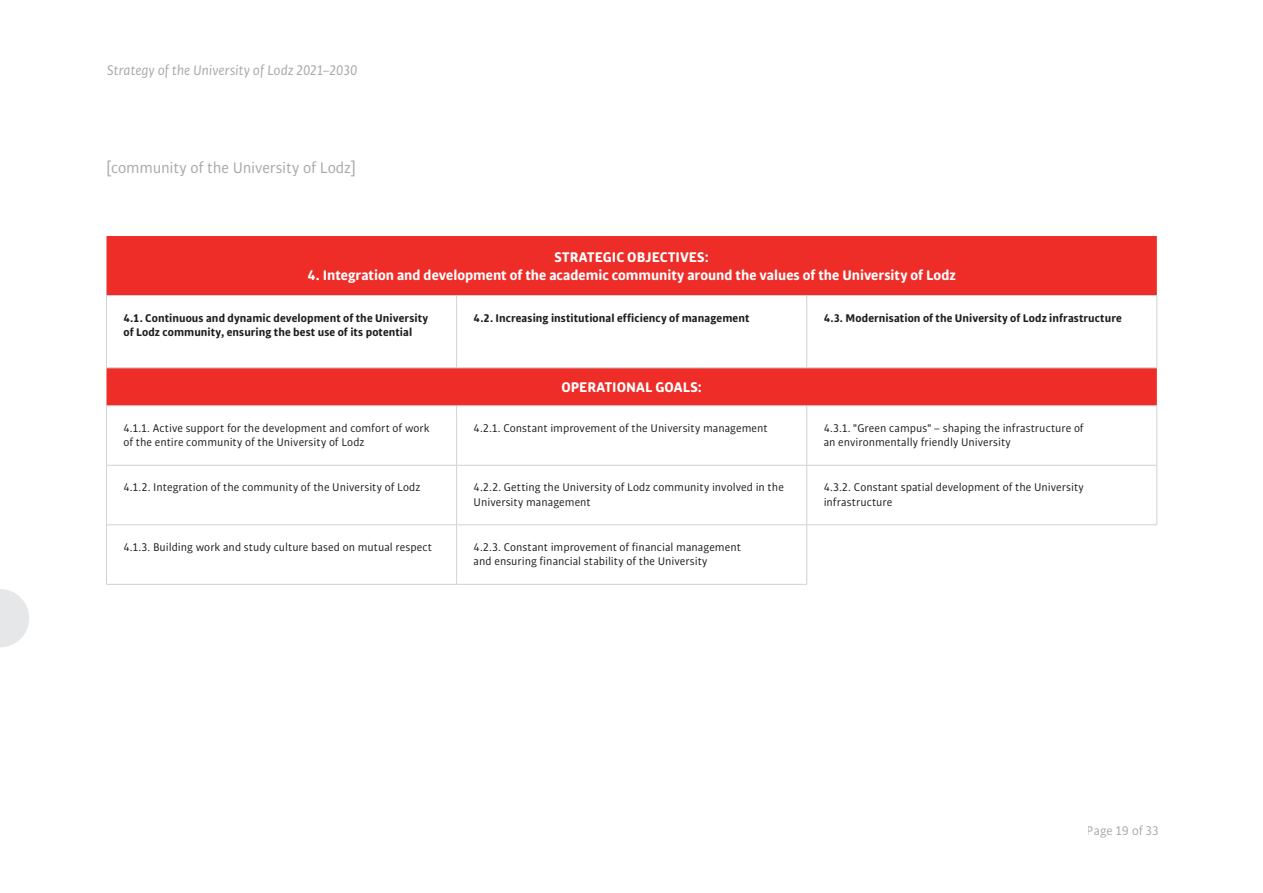
<style>
.page{position:relative;width:1263px;height:893px;background:#fff}
.page>*{position:absolute;margin:0;border:0;box-sizing:border-box;transform-origin:0 0}
.t1{font:16.5px "Bulo Rounded";letter-spacing:-.01em;color:#a8a9ad}
.t2{font:700 15px "Bulo Rounded";color:#fff}
.t3{font:italic 15px "Bulo Rounded";letter-spacing:-.005em;color:#939598}
.t4{font:13.5px "Bulo Rounded";color:#939598}
.t5{font:12px/14.4px "Bulo Rounded";color:#231f20}
.t6{font:700 12px/14.4px "Bulo Rounded";letter-spacing:.005em;color:#231f20}
</style>
<div class="page">
<svg style="left:0;top:589px;width:29px;height:58px"></svg>
<svg style="left:106px;top:236px;width:1051px;height:169px;fill:#ee2d28"></svg>
<hr style="left:456px;top:296px;width:1px;height:72px;background:#d1d2d4">
<hr style="left:806px;top:296px;width:1px;height:72px;background:#d1d2d4">
<hr style="left:456px;top:406px;width:1px;height:59px;background:#d1d2d4">
<hr style="left:106px;top:465px;width:351px;height:1px;background:#d1d2d4">
<hr style="left:457px;top:465px;width:350px;height:1px;background:#d1d2d4">
<hr style="left:456px;top:465px;width:1px;height:60px;background:#d1d2d4">
<hr style="left:807px;top:465px;width:350px;height:1px;background:#d1d2d4">
<hr style="left:456px;top:525px;width:1px;height:59px;background:#d1d2d4">
<hr style="left:106px;top:405px;width:351px;height:1px;background:#d1d2d4">
<hr style="left:106px;top:406px;width:1px;height:59px;background:#d1d2d4">
<hr style="left:457px;top:405px;width:350px;height:1px;background:#d1d2d4">
<hr style="left:106px;top:465px;width:1px;height:60px;background:#d1d2d4">
<hr style="left:106px;top:525px;width:351px;height:1px;background:#d1d2d4">
<hr style="left:106px;top:525px;width:1px;height:59px;background:#d1d2d4">
<hr style="left:457px;top:525px;width:350px;height:1px;background:#d1d2d4">
<hr style="left:806px;top:525px;width:1px;height:59px;background:#d1d2d4">
<hr style="left:106px;top:584px;width:351px;height:1px;background:#d1d2d4">
<hr style="left:457px;top:584px;width:350px;height:1px;background:#d1d2d4">
<hr style="left:807px;top:405px;width:350px;height:1px;background:#d1d2d4">
<hr style="left:806px;top:406px;width:1px;height:59px;background:#d1d2d4">
<hr style="left:1156px;top:406px;width:1px;height:59px;background:#d1d2d4">
<hr style="left:806px;top:465px;width:1px;height:60px;background:#d1d2d4">
<hr style="left:1156px;top:465px;width:1px;height:60px;background:#d1d2d4">
<hr style="left:807px;top:525px;width:350px;height:1px;background:#d1d2d4">
<hr style="left:106px;top:295px;width:351px;height:1px;background:#d1d2d4">
<hr style="left:106px;top:296px;width:1px;height:72px;background:#d1d2d4">
<hr style="left:457px;top:295px;width:350px;height:1px;background:#d1d2d4">
<hr style="left:807px;top:295px;width:350px;height:1px;background:#d1d2d4">
<hr style="left:1156px;top:296px;width:1px;height:72px;background:#d1d2d4">
<hr style="left:106px;top:368px;width:351px;height:1px;background:#d1d2d4">
<hr style="left:457px;top:368px;width:350px;height:1px;background:#d1d2d4">
<hr style="left:807px;top:368px;width:350px;height:1px;background:#d1d2d4">
<p class="t3" style="left:107px;top:61px;width:252px">Strategy of the University of Lodz 2021–2030</p>
<h1 class="t1" style="left:106px;top:157px;width:251px">[community of the University of Lodz]</h1>
<p class="t2" style="left:555px;top:248px;width:156px">STRATEGIC OBJECTIVES:</p>
<p class="t2" style="left:307px;top:266px;width:650px">4. Integration and development of the academic community around the values of the University of Lodz</p>
<p class="t6" style="left:123px;top:310px;width:306px">4.1. Continuous and dynamic development of the University of Lodz community, ensuring the best use of its potential</p>
<p class="t6" style="left:474px;top:310px;width:277px">4.2. Increasing institutional efficiency of management</p>
<p class="t6" style="left:824px;top:310px;width:300px">4.3. Modernisation of the University of Lodz infrastructure</p>
<p class="t2" style="left:561px;top:377px;width:142px">OPERATIONAL GOALS:</p>
<p class="t5" style="left:123px;top:421px;width:308px">4.1.1. Active support for the development and comfort of work of the entire community of the University of Lodz</p>
<p class="t5" style="left:474px;top:421px;width:296px">4.2.1. Constant improvement of the University management</p>
<p class="t5" style="left:824px;top:421px;width:261px">4.3.1. "Green campus" – shaping the infrastructure of an environmentally friendly University</p>
<p class="t5" style="left:123px;top:480px;width:298px">4.1.2. Integration of the community of the University of Lodz</p>
<p class="t5" style="left:474px;top:480px;width:312px">4.2.2. Getting the University of Lodz community involved in the<br>University management</p>
<p class="t5" style="left:824px;top:480px;width:262px">4.3.2. Constant spatial development of the University infrastructure</p>
<p class="t5" style="left:123px;top:540px;width:310px">4.1.3. Building work and study culture based on mutual respect</p>
<p class="t5" style="left:474px;top:540px;width:269px">4.2.3. Constant improvement of financial management and ensuring financial stability of the University</p>
<p class="t4" style="left:1087px;top:822px;width:74px">Page 19 of 33</p>
</div>
